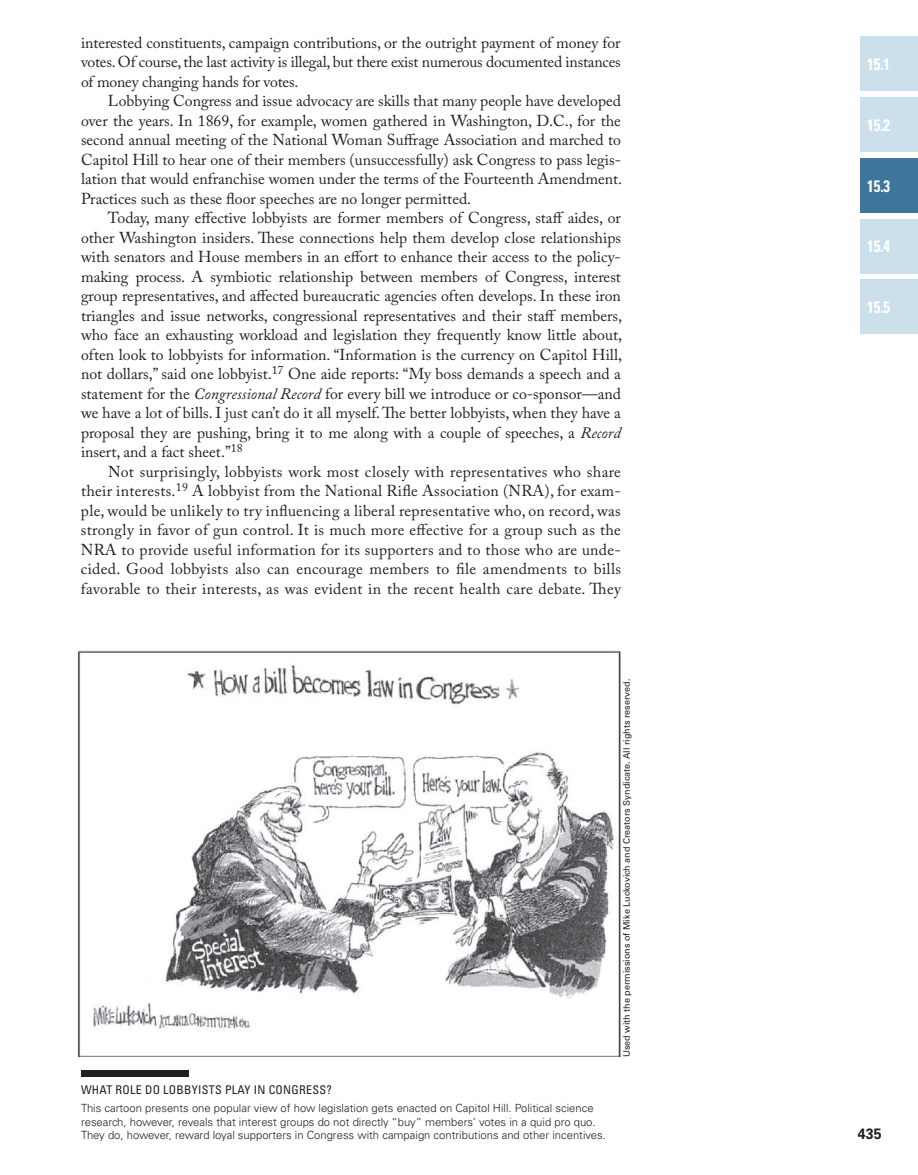
<style>
.page{position:relative;width:918px;height:1175px;background:#fff}
.page>*{position:absolute;margin:0;border:0;box-sizing:border-box;transform-origin:0 0}
.t1{font:700 condensed 16.5px "Univers LT Std";color:#fff;scale:.9 1}
.t2{font:15.75px/19.5px "Adobe Caslon Pro";color:#231f20;text-align:justify}
.t3{font:700 15px "Univers LT Std";color:#231f20;scale:.95 1}
.t4{font:condensed 12px "Univers LT Std";letter-spacing:.025em;color:#231f20}
.t5{font:300 11.25px/13.5px "Univers LT Std";color:#231f20}
.t6{font:9px "Univers LT Std";color:#231f20}
.s1{font-style:italic}
</style>
<div class="page">
<div style="left:860px;top:36px;width:58px;height:55px;background:#cce0eb"></div>
<div style="left:860px;top:218px;width:58px;height:55px;background:#cce0eb"></div>
<div style="left:860px;top:97px;width:58px;height:55px;background:#cce0eb"></div>
<div style="left:860px;top:279px;width:58px;height:55px;background:#cce0eb"></div>
<div style="left:860px;top:158px;width:58px;height:55px;background:#3e759c"></div>
<img style="left:77px;top:650px;width:544px;height:406px">
<div style="left:81px;top:1070px;width:108px;height:6px;background:#231f20"></div>
<p class="t2" style="left:81px;top:32px;width:541px">interested constituents, campaign contributions, or the outright payment of money for votes. Of course, the last activity is illegal, but there exist numerous documented instances of money changing hands for votes.</p>
<p class="t2" style="left:81px;top:91px;width:543px;text-indent:27px">Lobbying Congress and issue advocacy are skills that many people have developed over the years. In 1869, for example, women gathered in Washington, D.C., for the second annual meeting of the National Woman Suffrage Association and marched to Capitol Hill to hear one of their members (unsuccessfully) ask Congress to pass legis&shy;lation that would enfranchise women under the terms of the Fourteenth Amendment.<br>Practices such as these floor speeches are no longer permitted.</p>
<p class="t2" style="left:81px;top:208px;width:543px;text-indent:27px">Today, many effective lobbyists are former members of Congress, staff aides, or other Washington insiders. These connections help them develop close relationships with senators and House members in an effort to enhance their access to the policy&shy;making process. A symbiotic relationship between members of Congress, interest group representatives, and affected bureaucratic agencies often develops. In these iron triangles and issue networks, congressional representatives and their staff members, who face an exhausting workload and legislation they frequently know little about, often look to lobbyists for information. “Information is the currency on Capitol Hill, not dollars,” said one lobbyist.<sup>17</sup> One aide reports: “My boss demands a speech and a statement for the <span class="s1">Congressional Record</span> for every bill we introduce or co-sponsor—and we have a lot of bills. I just can’t do it all myself. The better lobbyists, when they have a proposal they are pushing, bring it to me along with a couple of speeches, a <span class="s1">Record </span>insert, and a fact sheet.”<sup>18</sup></p>
<p class="t2" style="left:81px;top:461px;width:542px;text-indent:27px">Not surprisingly, lobbyists work most closely with representatives who share their interests.<sup>19</sup> A lobbyist from the National Rifle Association (NRA), for exam&shy;ple, would be unlikely to try influencing a liberal representative who, on record, was strongly in favor of gun control. It is much more effective for a group such as the NRA to provide useful information for its supporters and to those who are unde&shy;cided. Good lobbyists also can encourage members to file amendments to bills favorable to their interests, as was evident in the recent health care debate. They</p>
<p class="t4" style="left:81px;top:1082px;width:103px">WHAT ROLE DO LOBBYI</p>
<p class="t4" style="left:202px;top:1082px;width:131px">STS PLAY I N CONGRESS?</p>
<p class="t5" style="left:81px;top:1101px;width:526px">This cartoon presents one popular view of how legislation gets enacted on Capitol Hill. Political science research, however, reveals that interest groups do not directly “buy” members’ votes in a quid pro quo.<br>They do, however, reward loyal supporters in Congress with campaign contributions and other incentives.</p>
<p class="t6" style="left:621px;top:1057px;width:380px;rotate:-90deg">Used with the permissions of Mike Luckovich and Creators Syndicate. All rights reserved.</p>
<p class="t1" style="left:867px;top:54px;width:27px">15.1</p>
<p class="t1" style="left:867px;top:115px;width:27px">15.2</p>
<p class="t1" style="left:867px;top:175px;width:27px">15.3</p>
<p class="t1" style="left:867px;top:236px;width:27px">15.4</p>
<p class="t1" style="left:867px;top:297px;width:27px">15.5</p>
<p class="t3" style="left:858px;top:1124px;width:27px">435</p>
</div>
